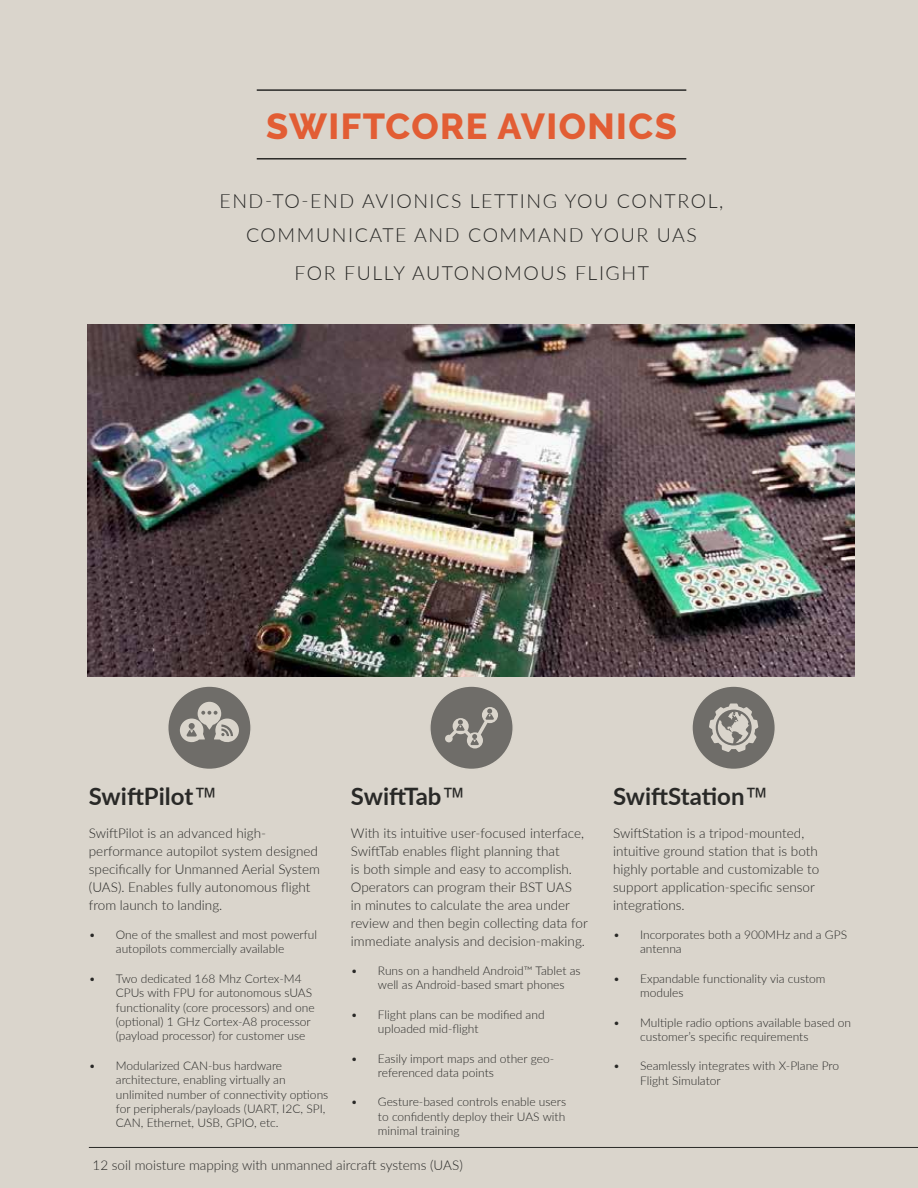
<style>
.page{position:relative;width:918px;height:1188px;background:#dad5cc}
.page>*{position:absolute;margin:0;border:0;box-sizing:border-box;transform-origin:0 0}
.t1{font:800 36px "Raleway";letter-spacing:.04em;color:#e25d34}
.t2{font:700 24px "Lato";color:#292927}
.t3{font:300 19.5px/34.5px "Lato";letter-spacing:.08em;color:#292927;text-align:center}
.t4{font:300 13.5px/18px "Lato";color:#292927}
.t5{font:300 12px/14.4px "Lato";color:#292927}
.s1{font-family:"Arial";font-weight:400}
</style>
<div class="page">
<img style="left:87px;top:324px;width:767px;height:352px">
<div style="left:430px;top:686px;width:83px;height:83px;background:#6f6d69;border-radius:50%"></div>
<div style="left:429px;top:685px;width:85px;height:85px;border:2px solid #dad5cc;border-radius:50%"></div>
<svg style="left:445px;top:707px;width:53px;height:42px"></svg>
<div style="left:692px;top:686px;width:83px;height:83px;background:#6f6d69;border-radius:50%"></div>
<div style="left:691px;top:685px;width:85px;height:85px;border:2px solid #dad5cc;border-radius:50%"></div>
<svg style="left:709px;top:704px;width:49px;height:48px"></svg>
<div style="left:168px;top:686px;width:83px;height:83px;background:#6f6d69;border-radius:50%"></div>
<div style="left:167px;top:685px;width:85px;height:85px;border:2px solid #dad5cc;border-radius:50%"></div>
<svg style="left:180px;top:702px;width:59px;height:41px"></svg>
<hr style="left:257px;top:89px;width:429px;height:2px;background:#292927">
<hr style="left:257px;top:158px;width:429px;height:2px;background:#292927">
<hr style="left:89px;top:1147px;width:829px;height:1px;background:#292927">
<h1 class="t1" style="left:266px;top:106px;width:412px">SWIFTCORE AVIONICS</h1>
<h3 class="t3" style="left:219px;top:183px;width:506px">END-TO-END AVIONICS LETTING YOU CONTROL,<br>COMMUNICATE AND COMMAND YOUR UAS</h3>
<h3 class="t3" style="left:295px;top:255px;width:356px">FOR FULLY AUTONOMOUS FLIGHT</h3>
<h2 class="t2" style="left:89px;top:778px;width:130px">SwiftPilot<span class="s1">™</span></h2>
<p class="t4" style="left:89px;top:823px;width:233px">SwiftPilot is an advanced high&shy;performance autopilot system designed specifically for Unmanned Aerial System (UAS). Enables fully autonomous flight from launch to landing.</p>
<p class="t5" style="left:89px;top:927px;width:230px;text-align:center">• One of the smallest and most powerful autopilots commercially available</p>
<p class="t5" style="left:116px;top:971px;width:200px;text-indent:-27px">• Two dedicated 168 Mhz Cortex-M4<br>CPUs with FPU for autonomous sUAS functionality (core processors) and one (optional) 1 GHz Cortex-A8 processor (payload processor) for customer use</p>
<p class="t5" style="left:116px;top:1058px;width:214px;text-indent:-27px">• Modularized CAN-bus hardware architecture, enabling virtually an unlimited number of connectivity options for peripherals/payloads (UART, I2C, SPI, CAN, Ethernet, USB, GPIO, etc.</p>
<h2 class="t2" style="left:351px;top:778px;width:116px">SwiftTab<span class="s1">™</span></h2>
<p class="t4" style="left:351px;top:823px;width:238px">With its intuitive user-focused interface, SwiftTab enables flight planning that<br>is both simple and easy to accomplish.<br>Operators can program their BST UAS<br>in minutes to calculate the area under review and then begin collecting data for immediate analysis and decision-making.</p>
<p class="t5" style="left:378px;top:963px;width:204px;text-indent:-27px">• Runs on a handheld Android™ Tablet as well as Android-based smart phones</p>
<p class="t5" style="left:378px;top:1007px;width:168px;text-indent:-27px">• Flight plans can be modified and uploaded mid-flight</p>
<p class="t5" style="left:378px;top:1051px;width:178px;text-indent:-27px">• Easily import maps and other geo&shy;referenced data points</p>
<p class="t5" style="left:378px;top:1094px;width:190px;text-align:justify;text-indent:-27px">• Gesture-based controls enable users to confidently deploy their UAS with minimal training</p>
<p class="t4" style="left:93px;top:1156px;width:372px">12 soil moisture mapping with unmanned aircraft systems (UAS)</p>
<h2 class="t2" style="left:613px;top:778px;width:157px">SwiftStation<span class="s1">™</span></h2>
<p class="t4" style="left:613px;top:823px;width:208px">SwiftStation is a tripod-mounted, intuitive ground station that is both highly portable and customizable to support application-specific sensor integrations.</p>
<p class="t5" style="left:640px;top:927px;width:208px;text-indent:-27px">• Incorporates both a 900MHz and a GPS antenna</p>
<p class="t5" style="left:640px;top:971px;width:187px;text-indent:-27px">• Expandable functionality via custom modules</p>
<p class="t5" style="left:640px;top:1015px;width:213px;text-indent:-27px">• Multiple radio options available based on customer’s specific requirements</p>
<p class="t5" style="left:640px;top:1058px;width:201px;text-indent:-27px">• Seamlessly integrates with X-Plane Pro<br>Flight Simulator</p>
</div>
